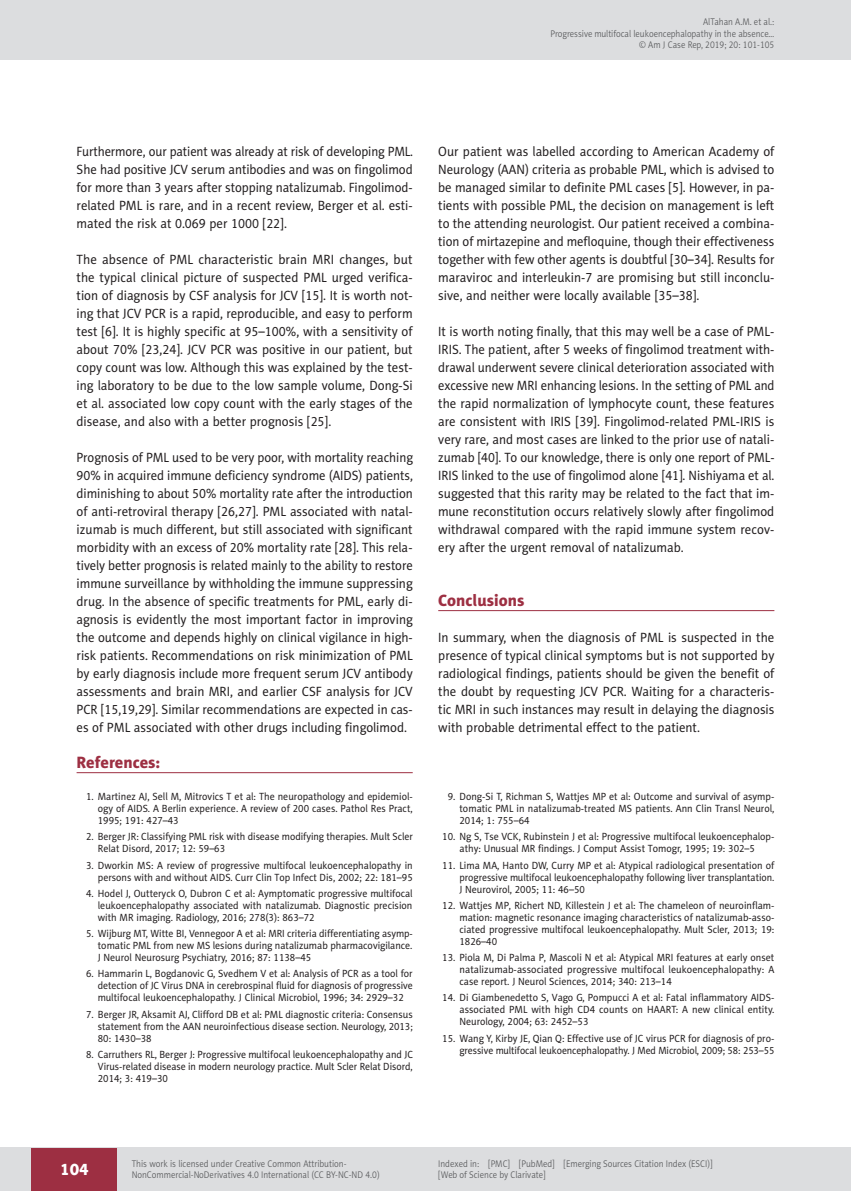
<style>
.page{position:relative;width:851px;height:1191px;background:#fff}
.page>*{position:absolute;margin:0;border:0;box-sizing:border-box;transform-origin:0 0}
.AJCR_Headline_1{font:16.5px "Naomi Sans EFN Heavy";color:#9d2f42}
.AJCR_Referencje_Tytu{font:16.5px "Naomi Sans EFN Heavy";color:#9d2f42}
.t1{font:16.5px "Naomi Sans EFN Heavy";color:#fff}
.AJCR_Body{font:13.5px/18px "Naomi Sans EFN";color:#231f20;text-align:justify;scale:.95 1}
.AJCR_Body-2{font:13.5px/18px "Naomi Sans EFN";color:#231f20;text-align:justify;scale:.94 1}
.AJCR_Body-3{font:13.5px/18px "Naomi Sans EFN";color:#231f20;text-align:justify;scale:.96 1}
.AJCR_Body-4{font:13.5px/18px "Naomi Sans EFN";color:#231f20;text-align:justify;scale:.93 1}
.AJCR_Referencje_punk{font:10.5px/12px "Naomi Sans EFN";color:#231f20;text-align:justify;scale:.95 1}
.AJCR_Referencje_punk-2{font:10.5px/12px "Naomi Sans EFN";color:#231f20;text-align:justify;scale:.94 1}
.t2{font:9.75px/11.2px "Naomi Sans EFN Light";color:#57585a;scale:.9 1}
</style>
<div class="page">
<hr style="left:438px;top:610px;width:336px;height:1px;background:#9d2f42">
<hr style="left:77px;top:772px;width:335px;height:1px;background:#9d2f42">
<div style="left:0;top:1148px;width:850px;height:43px;background:#dcdddf"></div>
<div style="left:32px;top:1147px;width:85px;height:43px;background:#9d2f42"></div>
<div style="left:0;top:0;width:850px;height:60px;background:#dcdddf"></div>
<hr style="left:850px;top:0;width:1px;height:60px;background:#dcdddf">
<p class="t2" style="left:550px;top:16px;width:250px;text-align:right">AlTahan A.M. et al.:<br>Progressive multifocal leukoencephalopathy in the absence… © Am J Case Rep, 2019; 20: 101-105</p>
<p class="AJCR_Body-4" style="left:77px;top:142px;width:363px">Furthermore, our patient was already at risk of developing PML.<br>She had positive JCV serum antibodies and was on fingolimod for more than 3 years after stopping natalizumab. Fingolimod&shy;related PML is rare, and in a recent review, Berger et al. esti&shy;mated the risk at 0.069 per 1000 [22].</p>
<p class="AJCR_Body-3" style="left:77px;top:250px;width:351px">The absence of PML characteristic brain MRI changes, but the typical clinical picture of suspected PML urged verifica&shy;tion of diagnosis by CSF analysis for JCV [15]. It is worth not&shy;ing that JCV PCR is a rapid, reproducible, and easy to perform test [6]. It is highly specific at 95–100%, with a sensitivity of about 70% [23,24]. JCV PCR was positive in our patient, but copy count was low. Although this was explained by the test&shy;ing laboratory to be due to the low sample volume, Dong-Si et al. associated low copy count with the early stages of the disease, and also with a better prognosis [25].</p>
<p class="AJCR_Body-2" style="left:77px;top:448px;width:359px">Prognosis of PML used to be very poor, with mortality reaching 90% in acquired immune deficiency syndrome (AIDS) patients, diminishing to about 50% mortality rate after the introduction of anti-retroviral therapy [26,27]. PML associated with natal&shy;izumab is much different, but still associated with significant morbidity with an excess of 20% mortality rate [28]. This rela&shy;tively better prognosis is related mainly to the ability to restore immune surveillance by withholding the immune suppressing drug. In the absence of specific treatments for PML, early di&shy;agnosis is evidently the most important factor in improving the outcome and depends highly on clinical vigilance in high&shy;risk patients. Recommendations on risk minimization of PML by early diagnosis include more frequent serum JCV antibody assessments and brain MRI, and earlier CSF analysis for JCV PCR [15,19,29]. Similar recommendations are expected in cas&shy;es of PML associated with other drugs including fingolimod.</p>
<p class="AJCR_Referencje_Tytu" style="left:77px;top:752px;width:85px">References:</p>
<p class="AJCR_Referencje_punk" style="left:98px;top:790px;width:333px;text-indent:-12px">1. Martinez AJ, Sell M, Mitrovics T et al: The neuropathology and epidemiol&shy;ogy of AIDS. A Berlin experience. A review of 200 cases. Pathol Res Pract, 1995; 191: 427–43</p>
<p class="AJCR_Referencje_punk-2" style="left:98px;top:831px;width:336px;text-indent:-12px">2. Berger JR: Classifying PML risk with disease modifying therapies. Mult Scler<br>Relat Disord, 2017; 12: 59–63</p>
<p class="AJCR_Referencje_punk" style="left:86px;top:859px;width:345px;text-align:right">3. Dworkin MS: A review of progressive multifocal leukoencephalopathy in persons with and without AIDS. Curr Clin Top Infect Dis, 2002; 22: 181–95</p>
<p class="AJCR_Referencje_punk" style="left:98px;top:887px;width:333px;text-indent:-12px">4. Hodel J, Outteryck O, Dubron C et al: Aymptomatic progressive multifocal leukoencephalopathy associated with natalizumab. Diagnostic precision with MR imaging. Radiology, 2016; 278(3): 863–72</p>
<p class="AJCR_Referencje_punk-2" style="left:98px;top:927px;width:336px;text-indent:-12px">5. Wijburg MT, Witte BI, Vennegoor A et al: MRI criteria differentiating asymp&shy;tomatic PML from new MS lesions during natalizumab pharmacovigilance.<br>J Neurol Neurosurg Psychiatry, 2016; 87: 1138–45</p>
<p class="AJCR_Referencje_punk" style="left:98px;top:968px;width:333px;text-indent:-12px">6. Hammarin L, Bogdanovic G, Svedhem V et al: Analysis of PCR as a tool for detection of JC Virus DNA in cerebrospinal fluid for diagnosis of progressive multifocal leukoencephalopathy. J Clinical Microbiol, 1996; 34: 2929–32</p>
<p class="AJCR_Referencje_punk" style="left:98px;top:1008px;width:333px;text-indent:-12px">7. Berger JR, Aksamit AJ, Clifford DB et al: PML diagnostic criteria: Consensus statement from the AAN neuroinfectious disease section. Neurology, 2013; 80: 1430–38</p>
<p class="AJCR_Referencje_punk-2" style="left:98px;top:1048px;width:337px;text-indent:-12px">8. Carruthers RL, Berger J: Progressive multifocal leukoencephalopathy and JC Virus-related disease in modern neurology practice. Mult Scler Relat Disord, 2014; 3: 419–30</p>
<p class="AJCR_Body" style="left:438px;top:142px;width:355px">Our patient was labelled according to American Academy of Neurology (AAN) criteria as probable PML, which is advised to be managed similar to definite PML cases [5]. However, in pa&shy;tients with possible PML, the decision on management is left to the attending neurologist. Our patient received a combina&shy;tion of mirtazepine and mefloquine, though their effectiveness together with few other agents is doubtful [30–34]. Results for maraviroc and interleukin-7 are promising but still inconclu&shy;sive, and neither were locally available [35–38].</p>
<p class="AJCR_Body" style="left:438px;top:322px;width:355px">It is worth noting finally, that this may well be a case of PML-IRIS. The patient, after 5 weeks of fingolimod treatment with&shy;drawal underwent severe clinical deterioration associated with excessive new MRI enhancing lesions. In the setting of PML and the rapid normalization of lymphocyte count, these features are consistent with IRIS [39]. Fingolimod-related PML-IRIS is very rare, and most cases are linked to the prior use of natali&shy;zumab [40]. To our knowledge, there is only one report of PML-IRIS linked to the use of fingolimod alone [41]. Nishiyama et al. suggested that this rarity may be related to the fact that im&shy;mune reconstitution occurs relatively slowly after fingolimod withdrawal compared with the rapid immune system recov&shy;ery after the urgent removal of natalizumab.</p>
<p class="AJCR_Headline_1" style="left:438px;top:590px;width:88px">Conclusions</p>
<p class="AJCR_Body" style="left:438px;top:628px;width:355px">In summary, when the diagnosis of PML is suspected in the presence of typical clinical symptoms but is not supported by radiological findings, patients should be given the benefit of the doubt by requesting JCV PCR. Waiting for a characteris&shy;tic MRI in such instances may result in delaying the diagnosis with probable detrimental effect to the patient.</p>
<p class="AJCR_Referencje_punk" style="left:459px;top:790px;width:333px;text-indent:-12px">9. Dong-Si T, Richman S, Wattjes MP et al: Outcome and survival of asymp&shy;tomatic PML in natalizumab-treated MS patients. Ann Clin Transl Neurol, 2014; 1: 755–64</p>
<p class="AJCR_Referencje_punk" style="left:442px;top:831px;width:351px;text-align:center">10. Ng S, Tse VCK, Rubinstein J et al: Progressive multifocal leukoencephalop&shy;athy: Unusual MR findings. J Comput Assist Tomogr, 1995; 19: 302–5</p>
<p class="AJCR_Referencje_punk" style="left:459px;top:859px;width:333px;text-indent:-17px">11. Lima MA, Hanto DW, Curry MP et al: Atypical radiological presentation of progressive multifocal leukoencephalopathy following liver transplantation.<br>J Neurovirol, 2005; 11: 46–50</p>
<p class="AJCR_Referencje_punk" style="left:459px;top:899px;width:333px;text-indent:-17px">12. Wattjes MP, Richert ND, Killestein J et al: The chameleon of neuroinflam&shy;mation: magnetic resonance imaging characteristics of natalizumab-asso&shy;ciated progressive multifocal leukoencephalopathy. Mult Scler, 2013; 19:<br>1826–40</p>
<p class="AJCR_Referencje_punk" style="left:459px;top:951px;width:333px;text-indent:-17px">13. Piola M, Di Palma P, Mascoli N et al: Atypical MRI features at early onset natalizumab-associated progressive multifocal leukoencephalopathy: A case report. J Neurol Sciences, 2014; 340: 213–14</p>
<p class="AJCR_Referencje_punk" style="left:459px;top:992px;width:333px;text-indent:-17px">14. Di Giambenedetto S, Vago G, Pompucci A et al: Fatal inflammatory AIDS&shy;associated PML with high CD4 counts on HAART: A new clinical entity.<br>Neurology, 2004; 63: 2452–53</p>
<p class="AJCR_Referencje_punk" style="left:442px;top:1032px;width:351px;text-align:right">15. Wang Y, Kirby JE, Qian Q: Effective use of JC virus PCR for diagnosis of pro&shy;gressive multifocal leukoencephalopathy. J Med Microbiol, 2009; 58: 253–55</p>
<h1 class="t1" style="left:60px;top:1159px;width:30px">104</h1>
<p class="t2" style="left:132px;top:1158px;width:277px">This work is licensed under Creative Common Attribution-<br>NonCommercial-NoDerivatives 4.0 International (CC BY-NC-ND 4.0)</p>
<p class="t2" style="left:438px;top:1158px;width:306px">Indexed in: [PMC] [PubMed] [Emerging Sources Citation Index (ESCI)] [Web of Science by Clarivate]</p>
</div>
